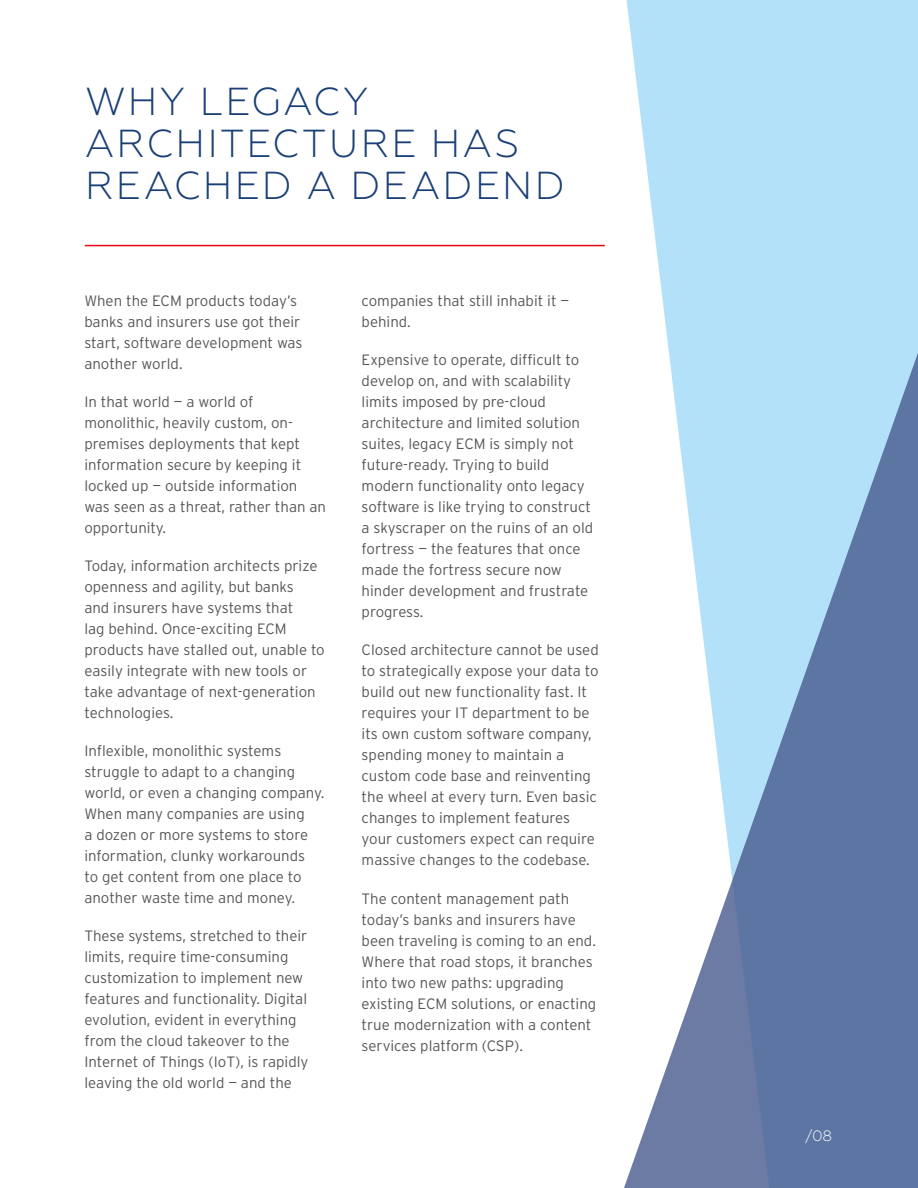
<style>
.page{position:relative;width:918px;height:1188px;background:#fff}
.page>*{position:absolute;margin:0;border:0;box-sizing:border-box;transform-origin:0 0}
.t1{font:300 39px/42px "Geometria";letter-spacing:.06em;color:#193f76}
.t2{font:300 15px/21px "Interstate";color:#575756}
.t3{font:300 15px "Geometria";color:#fff}
</style>
<div class="page">
<hr style="left:85px;top:245px;width:520px;height:1px;background:#e30613">
<svg style="left:626px;top:0;width:292px;height:352px;background:#b8e3f9"></svg>
<svg style="left:624px;top:352px;width:294px;height:836px"></svg>
<h1 class="t1" style="left:85px;top:80px;width:481px">WHY LEGACY<br>ARCHITECTURE HAS<br>REACHED A DEADEND</h1>
<p class="t2" style="left:84px;top:291px;width:220px">When the ECM products today’s banks and insurers use got their start, software development was another world.</p>
<p class="t2" style="left:84px;top:392px;width:243px">In that world — a world of monolithic, heavily custom, on&shy;premises deployments that kept information secure by keeping it locked up — outside information was seen as a threat, rather than an opportunity.</p>
<p class="t2" style="left:84px;top:556px;width:242px">Today, information architects prize openness and agility, but banks<br>and insurers have systems that<br>lag behind. Once-exciting ECM products have stalled out, unable to easily integrate with new tools or take advantage of next-generation technologies.</p>
<p class="t2" style="left:84px;top:741px;width:241px">Inflexible, monolithic systems struggle to adapt to a changing world, or even a changing company.<br>When many companies are using<br>a dozen or more systems to store information, clunky workarounds<br>to get content from one place to another waste time and money.</p>
<p class="t2" style="left:84px;top:926px;width:226px">These systems, stretched to their limits, require time-consuming customization to implement new features and functionality. Digital evolution, evident in everything from the cloud takeover to the Internet of Things (IoT), is rapidly leaving the old world — and the</p>
<p class="t2" style="left:362px;top:291px;width:209px">companies that still inhabit it — behind.</p>
<p class="t2" style="left:362px;top:350px;width:233px">Expensive to operate, difficult to develop on, and with scalability limits imposed by pre-cloud architecture and limited solution suites, legacy ECM is simply not future-ready. Trying to build modern functionality onto legacy software is like trying to construct a skyscraper on the ruins of an old fortress — the features that once made the fortress secure now hinder development and frustrate progress.</p>
<p class="t2" style="left:362px;top:640px;width:239px">Closed architecture cannot be used to strategically expose your data to build out new functionality fast. It requires your IT department to be its own custom software company, spending money to maintain a custom code base and reinventing the wheel at every turn. Even basic changes to implement features your customers expect can require massive changes to the codebase.</p>
<p class="t2" style="left:362px;top:888px;width:236px">The content management path today’s banks and insurers have been traveling is coming to an end.<br>Where that road stops, it branches into two new paths: upgrading existing ECM solutions, or enacting true modernization with a content services platform (CSP).</p>
<p class="t3" style="left:805px;top:1127px;width:29px">/08</p>
</div>
